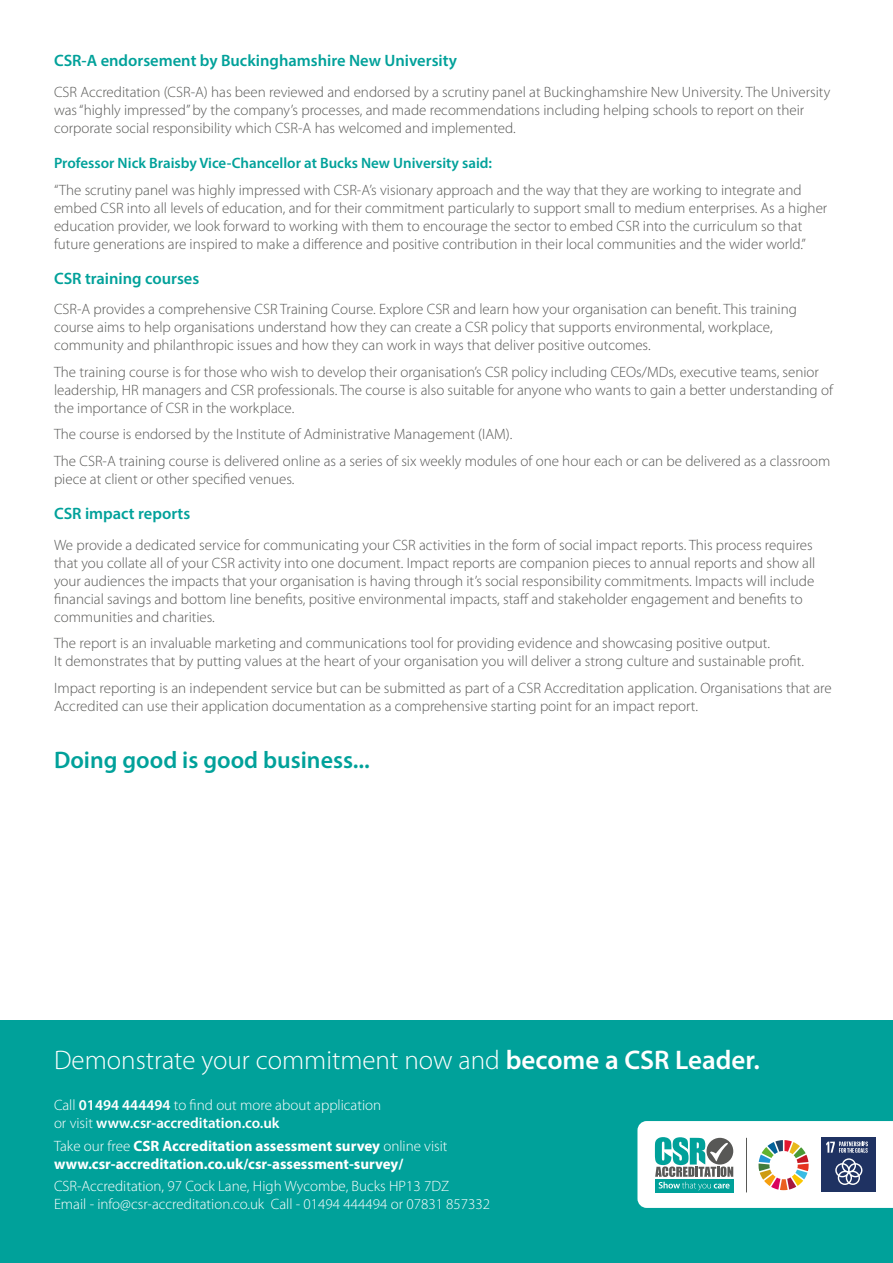
<style>
.page{position:relative;width:893px;height:1263px;background:#fff}
.page>*{position:absolute;margin:0;border:0;box-sizing:border-box;transform-origin:0 0}
.t1{font:300 27px "Myriad Pro";color:#fff}
.t2{font:600 24px "Myriad Pro";color:#00a19a}
.t3{font:600 16.5px "Myriad Pro";color:#00a19a}
.t4{font:300 15px/18px "Myriad Pro";color:#585856}
.t5{font:300 15px/18px "Myriad Pro";color:#fff}
.t6{font:700 15px/18px "Myriad Pro";color:#fff}
.t7{font:600 15px "Myriad Pro";color:#00a19a}
.s1{font-weight:600}
.s2{font-weight:300}
</style>
<div class="page">
<div style="left:0;top:1020px;width:893px;height:243px;background:#00a19a"></div>
<svg style="left:637px;top:1121px;width:256px;height:87px;background:#becfd2"></svg>
<hr style="left:746px;top:1138px;width:1px;height:54px;background:#585856">
<p class="t3" style="left:54px;top:50px;width:404px">CSR-A endorsement by Buckinghamshire New University</p>
<p class="t4" style="left:54px;top:83px;width:778px">CSR Accreditation (CSR-A) has been reviewed and endorsed by a scrutiny panel at Buckinghamshire New University. The University was “highly impressed” by the company’s processes, and made recommendations including helping schools to report on their corporate social responsibility which CSR-A has welcomed and implemented.</p>
<p class="t7" style="left:54px;top:154px;width:440px">Professor Nick Braisby Vice-Chancellor at Bucks New University said:</p>
<p class="t4" style="left:54px;top:181px;width:775px">“The scrutiny panel was highly impressed with CSR-A’s visionary approach and the way that they are working to integrate and embed CSR into all levels of education, and for their commitment particularly to support small to medium enterprises. As a higher education provider, we look forward to working with them to encourage the sector to embed CSR into the curriculum so that future generations are inspired to make a difference and positive contribution in their local communities and the wider world.”</p>
<p class="t3" style="left:54px;top:268px;width:147px">CSR training courses</p>
<p class="t4" style="left:54px;top:301px;width:744px">CSR-A provides a comprehensive CSR Training Course. Explore CSR and learn how your organisation can benefit. This training course aims to help organisations understand how they can create a CSR policy that supports environmental, workplace, community and philanthropic issues and how they can work in ways that deliver positive outcomes.</p>
<p class="t4" style="left:54px;top:363px;width:780px">The training course is for those who wish to develop their organisation’s CSR policy including CEOs/MDs, executive teams, senior leadership, HR managers and CSR professionals. The course is also suitable for anyone who wants to gain a better understanding of the importance of CSR in the workplace.</p>
<p class="t4" style="left:54px;top:421px;width:778px;line-height:26.5px">The course is endorsed by the Institute of Administrative Management (IAM).<br>The CSR-A training course is delivered online as a series of six weekly modules of one hour each or can be delivered as a classroom</p>
<p class="t4" style="left:54px;top:470px;width:242px">piece at client or other specified venues.</p>
<p class="t3" style="left:54px;top:503px;width:138px">CSR impact reports</p>
<p class="t4" style="left:54px;top:536px;width:763px">We provide a dedicated service for communicating your CSR activities in the form of social impact reports. This process requires that you collate all of your CSR activity into one document. Impact reports are companion pieces to annual reports and show all your audiences the impacts that your organisation is having through it’s social responsibility commitments. Impacts will include financial savings and bottom line benefits, positive environmental impacts, staff and stakeholder engagement and benefits to communities and charities.</p>
<p class="t4" style="left:54px;top:634px;width:751px">The report is an invaluable marketing and communications tool for providing evidence and showcasing positive output.<br>It demonstrates that by putting values at the heart of your organisation you will deliver a strong culture and sustainable profit.</p>
<p class="t4" style="left:54px;top:679px;width:779px">Impact reporting is an independent service but can be submitted as part of a CSR Accreditation application. Organisations that are<br>Accredited can use their application documentation as a comprehensive starting point for an impact report.</p>
<h2 class="t2" style="left:54px;top:745px;width:317px">Doing good is good business...</h2>
<h1 class="t1" style="left:54px;top:1045px;width:707px">Demonstrate your commitment now and <span class="s1">become a CSR Leader.</span></h1>
<p class="t5" style="left:54px;top:1097px;width:329px">Call <span class="s1">01494 444494</span> to find out more about application or visit <span class="s1">www.csr-accreditation.co.uk</span></p>
<p class="t6" style="left:54px;top:1136px;width:395px"><span class="s2">Take our free</span> CSR Accreditation assessment survey <span class="s2">online visit </span>www.csr-accreditation.co.uk/csr-assessment-survey/</p>
<p class="t5" style="left:54px;top:1177px;width:438px">CSR-Accreditation, 97 Cock Lane, High Wycombe, Bucks HP13 7DZ<br>Email - info@csr-accreditation.co.uk Call - 01494 444494 or 07831 857332</p>
</div>
